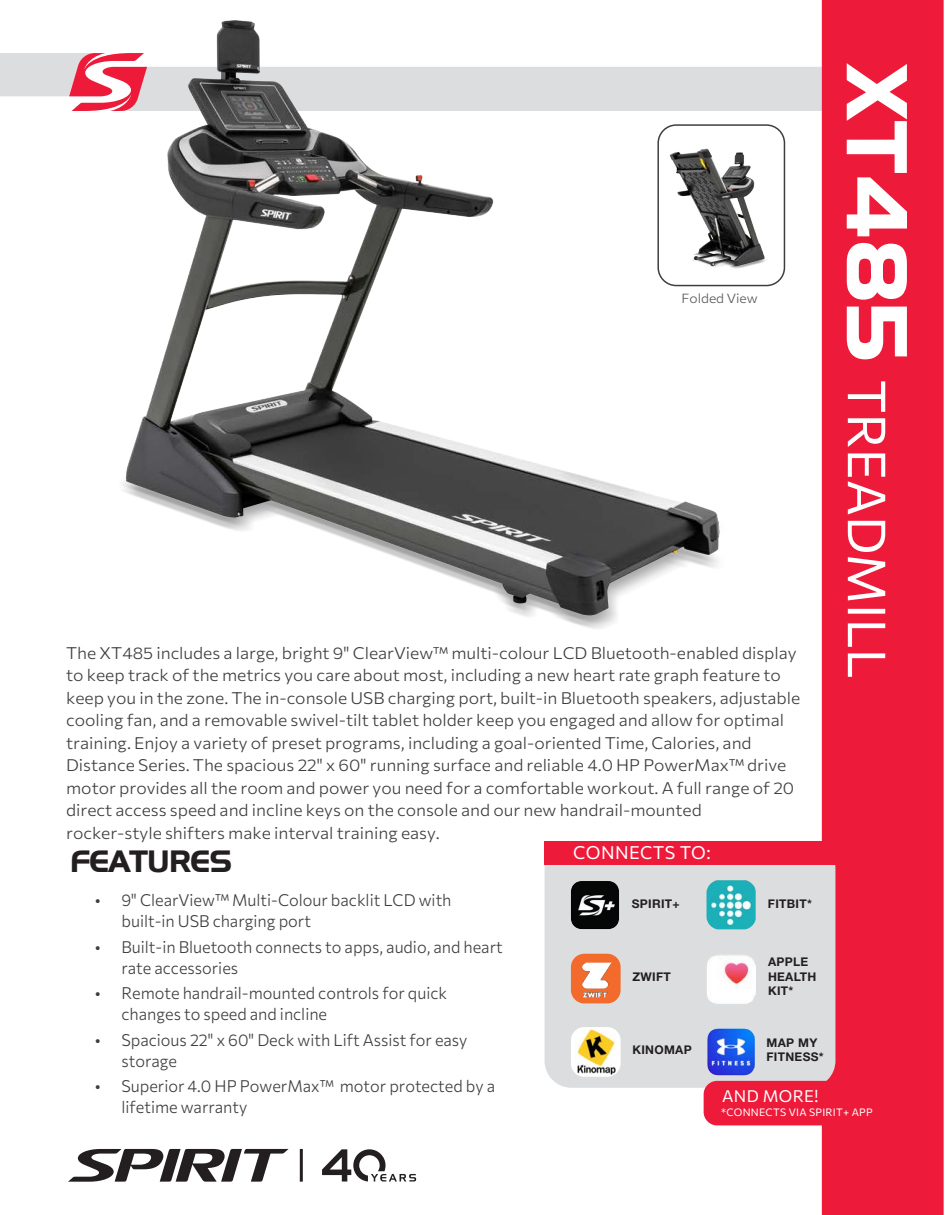
<style>
.page{position:relative;width:945px;height:1215px;background:#fff}
.page>*{position:absolute;margin:0;border:0;box-sizing:border-box;transform-origin:0 0}
.t1{font:100 52.5px "Commissioner";color:#fff}
.t2{font:700 30px "Hanzel";color:#231f20}
.t3{font:100 18px "Commissioner";letter-spacing:.025em;color:#fff}
.t4{font:100 16.5px/22.5px "Commissioner";color:#3e3e3f;scale:1.05 1}
.t5{font:100 16.5px/21px "Commissioner";color:#3e3e3f}
.t6{font:100 16.5px "Commissioner";letter-spacing:.025em;color:#fff}
.t7{font:100 13.05px "Commissioner";color:#57585a;scale:1.05 1}
.t8{font:700 12px/14.4px "Helvetica Neue LT Pro";letter-spacing:.025em;color:#231f20}
.t9{font:100 10.5px "Commissioner";letter-spacing:.025em;color:#fff}
.s1{font-family:"Hanzel";font-weight:700;font-size:82.5px}
</style>
<div class="page">
<div style="left:822px;top:0;width:122px;height:1215px;background:#ed1a3a"></div>
<svg style="left:322px;top:1149px;width:94px;height:33px"></svg>
<svg style="left:68px;top:1149px;width:221px;height:33px"></svg>
<hr style="left:300px;top:1149px;width:3px;height:33px;background:#231f20">
<img style="left:0;top:0;width:822px;height:637px">
<div style="left:545px;top:842px;width:290px;height:246px;background:#dcdddf;border-radius:27px"></div>
<img style="left:707px;top:955px;width:49px;height:49px">
<img style="left:544px;top:871px;width:75px;height:68px">
<div style="left:571px;top:954px;width:50px;height:49px;background:#f36b2c;border-radius:13px"></div>
<img style="left:573px;top:954px;width:48px;height:50px">
<img style="left:707px;top:880px;width:49px;height:49px">
<div style="left:704px;top:1081px;width:176px;height:44px;background:#ed1a3a;border-radius:14px"></div>
<div style="left:571px;top:1027px;width:50px;height:50px;background:#fff;border-radius:13px"></div>
<img style="left:575px;top:1030px;width:41px;height:45px">
<img style="left:707px;top:1028px;width:48px;height:48px">
<div style="left:545px;top:842px;width:311px;height:23px;background:#ed1a3a"></div>
<img style="left:549px;top:126px;width:273px;height:176px">
<h1 class="t1" style="left:908px;top:66px;width:614px;rotate:90deg"><span class="s1">XT485</span> TREADMILL</h1>
<p class="t7" style="left:682px;top:288px;width:74px">Folded View</p>
<p class="t4" style="left:66px;top:640px;width:701px">The XT485 includes a large, bright 9" ClearView™ multi-colour LCD Bluetooth-enabled display to keep track of the metrics you care about most, including a new heart rate graph feature to keep you in the zone. The in-console USB charging port, built-in Bluetooth speakers, adjustable cooling fan, and a removable swivel-tilt tablet holder keep you engaged and allow for optimal training. Enjoy a variety of preset programs, including a goal-oriented Time, Calories, and Distance Series. The spacious 22" x 60" running surface and reliable 4.0 HP PowerMax™ drive motor provides all the room and power you need for a comfortable workout. A full range of 20 direct access speed and incline keys on the console and our new handrail-mounted rocker-style shifters make interval training easy.</p>
<h2 class="t2" style="left:70px;top:844px;width:163px">FEATURES</h2>
<p class="t5" style="left:121px;top:889px;width:332px;text-indent:-27px">• 9" ClearView™ Multi-Colour backlit LCD with built-in USB charging port</p>
<p class="t5" style="left:121px;top:935px;width:383px;text-indent:-27px">• Built-in Bluetooth connects to apps, audio, and heart rate accessories</p>
<p class="t5" style="left:121px;top:982px;width:327px;text-indent:-27px">• Remote handrail-mounted controls for quick changes to speed and incline</p>
<p class="t5" style="left:121px;top:1028px;width:348px;text-indent:-27px">• Spacious 22" x 60" Deck with Lift Assist for easy storage</p>
<p class="t5" style="left:121px;top:1075px;width:375px;text-indent:-27px">• Superior 4.0 HP PowerMax™ motor protected by a lifetime warranty</p>
<p class="t3" style="left:573px;top:839px;width:139px">CONNECTS TO:</p>
<p class="t8" style="left:632px;top:896px;width:49px">SPIRIT+</p>
<p class="t8" style="left:768px;top:896px;width:45px">FITBIT*</p>
<p class="t8" style="left:768px;top:955px;width:50px">APPLE<br>HEALTH<br>KIT*</p>
<p class="t8" style="left:632px;top:969px;width:40px">ZWIFT</p>
<p class="t8" style="left:767px;top:1035px;width:59px">MAP MY<br>FITNESS*</p>
<p class="t8" style="left:632px;top:1042px;width:61px">KINOMAP</p>
<p class="t6" style="left:722px;top:1083px;width:98px">AND MORE!</p>
<p class="t9" style="left:721px;top:1104px;width:153px">*CONNECTS VIA SPIRIT+ APP</p>
</div>
